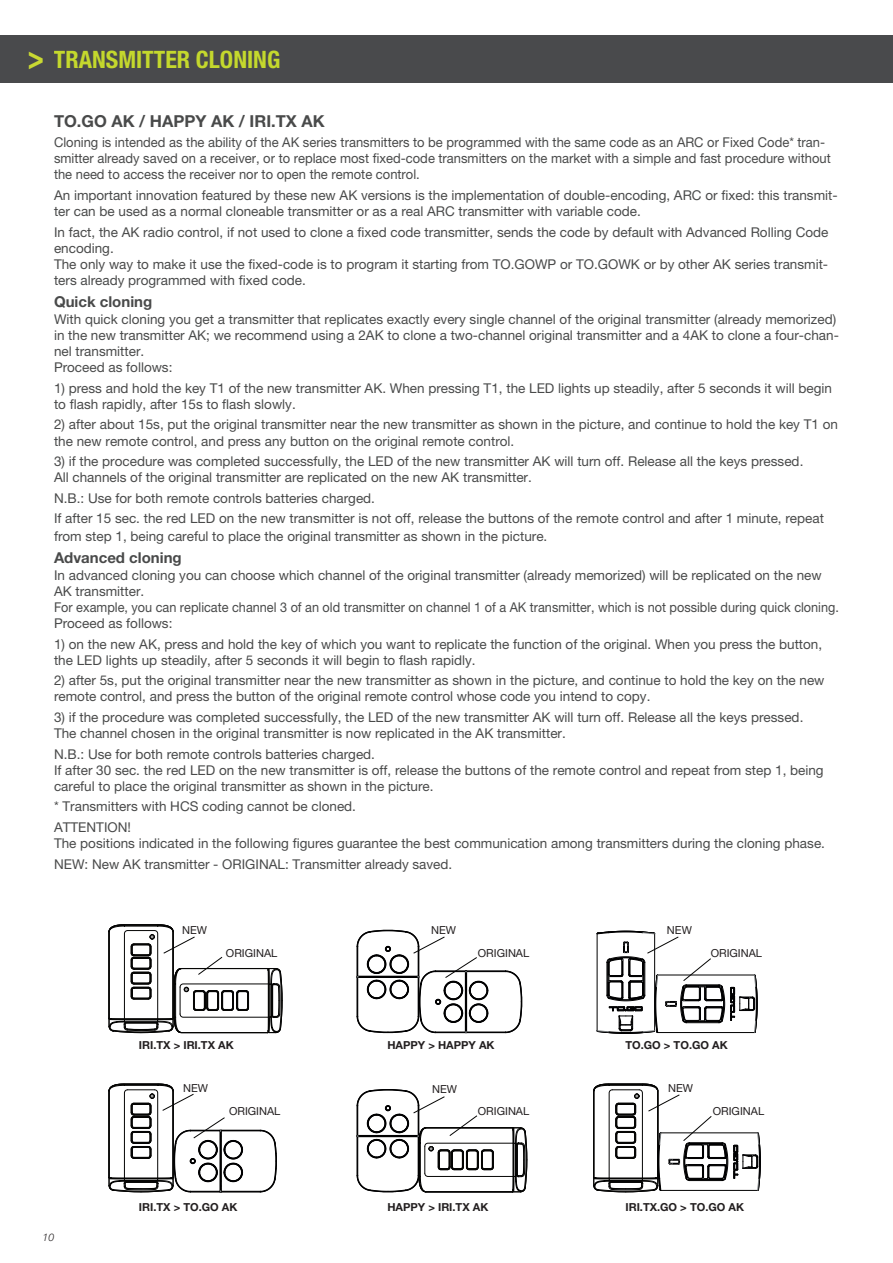
<style>
.page{position:relative;width:893px;height:1263px;background:#fff}
.page>*{position:absolute;margin:0;border:0;box-sizing:border-box;transform-origin:0 0}
.t1{font:700 condensed 24px "Helvetica Neue LT Pro";color:#c4d82d}
.t2{font:700 16.5px "Helvetica Neue LT Pro";color:#494a4a}
.t3{font:700 15px "Helvetica Neue LT Pro";color:#494a4a}
.t4{font:13.5px/16.2px "Helvetica Neue LT Pro";color:#494a4a}
.t5{font:13.5px/16.2px "Helvetica Neue LT Pro";color:#494a4a;scale:.96 1}
.t6{font:700 11.1px "Helvetica Neue LT Pro";color:#231f20}
.t7{font:11.1px "Helvetica Neue LT Pro";color:#231f20}
.t8{font:italic 300 10.5px "Helvetica Neue LT Pro";color:#231f20}
.s1{font-stretch:normal;font-size:33.75px;color:#c9d932}
</style>
<div class="page">
<div style="left:54px;top:35px;width:839px;height:48px;background:#494a4c"></div>
<div style="left:0;top:35px;width:54px;height:48px;background:#494a4c"></div>
<svg style="left:357px;top:1089px;width:170px;height:104px"></svg>
<hr style="left:466px;top:1032px;width:40px;height:1px;background:#000001">
<hr style="left:466px;top:971px;width:40px;height:1px;background:#000001">
<svg style="left:505px;top:970px;width:17px;height:63px"></svg>
<svg style="left:357px;top:930px;width:131px;height:103px"></svg>
<svg style="left:108px;top:924px;width:175px;height:269px"></svg>
<svg style="left:596px;top:930px;width:162px;height:104px"></svg>
<svg style="left:593px;top:1083px;width:168px;height:110px"></svg>
<h1 class="t1" style="left:28px;top:45px;width:254px"><span class="s1">&gt;</span> TRANSMITTER CLONING</h1>
<p class="t2" style="left:54px;top:110px;width:272px">TO.GO AK / HAPPY AK / IRI.TX AK</p>
<p class="t5" style="left:54px;top:134px;width:811px">Cloning is intended as the ability of the AK series transmitters to be programmed with the same code as an ARC or Fixed Code* tran&shy;smitter already saved on a receiver, or to replace most fixed-code transmitters on the market with a simple and fast procedure without the need to access the receiver nor to open the remote control.</p>
<p class="t4" style="left:54px;top:187px;width:785px">An important innovation featured by these new AK versions is the implementation of double-encoding, ARC or fixed: this transmit&shy;ter can be used as a normal cloneable transmitter or as a real ARC transmitter with variable code.</p>
<p class="t4" style="left:54px;top:223px;width:776px">In fact, the AK radio control, if not used to clone a fixed code transmitter, sends the code by default with Advanced Rolling Code encoding.<br>The only way to make it use the fixed-code is to program it starting from TO.GOWP or TO.GOWK or by other AK series transmit&shy;ters already programmed with fixed code.</p>
<p class="t3" style="left:54px;top:293px;width:100px">Quick cloning</p>
<p class="t4" style="left:54px;top:310px;width:786px">With quick cloning you get a transmitter that replicates exactly every single channel of the original transmitter (already memorized) in the new transmitter AK; we recommend using a 2AK to clone a two-channel original transmitter and a 4AK to clone a four-chan&shy;nel transmitter.<br>Proceed as follows:</p>
<p class="t4" style="left:54px;top:380px;width:779px">1) press and hold the key T1 of the new transmitter AK. When pressing T1, the LED lights up steadily, after 5 seconds it will begin to flash rapidly, after 15s to flash slowly.</p>
<p class="t4" style="left:54px;top:416px;width:785px">2) after about 15s, put the original transmitter near the new transmitter as shown in the picture, and continue to hold the key T1 on the new remote control, and press any button on the original remote control.</p>
<p class="t4" style="left:54px;top:453px;width:751px">3) if the procedure was completed successfully, the LED of the new transmitter AK will turn off. Release all the keys pressed.<br>All channels of the original transmitter are replicated on the new AK transmitter.</p>
<p class="t4" style="left:54px;top:487px;width:771px;line-height:20.4px">N.B.: Use for both remote controls batteries charged.<br>If after 15 sec. the red LED on the new transmitter is not off, release the buttons of the remote control and after 1 minute, repeat</p>
<p class="t4" style="left:54px;top:528px;width:495px">from step 1, being careful to place the original transmitter as shown in the picture.</p>
<p class="t3" style="left:54px;top:549px;width:129px">Advanced cloning</p>
<p class="t4" style="left:54px;top:566px;width:786px">In advanced cloning you can choose which channel of the original transmitter (already memorized) will be replicated on the new AK transmitter.<br>For example, you can replicate channel 3 of an old transmitter on channel 1 of a AK transmitter, which is not possible during quick cloning.<br>Proceed as follows:</p>
<p class="t4" style="left:54px;top:635px;width:770px">1) on the new AK, press and hold the key of which you want to replicate the function of the original. When you press the button, the LED lights up steadily, after 5 seconds it will begin to flash rapidly.</p>
<p class="t4" style="left:54px;top:672px;width:772px">2) after 5s, put the original transmitter near the new transmitter as shown in the picture, and continue to hold the key on the new remote control, and press the button of the original remote control whose code you intend to copy.</p>
<p class="t4" style="left:54px;top:709px;width:751px">3) if the procedure was completed successfully, the LED of the new transmitter AK will turn off. Release all the keys pressed.<br>The channel chosen in the original transmitter is now replicated in the AK transmitter.</p>
<p class="t4" style="left:54px;top:745px;width:771px">N.B.: Use for both remote controls batteries charged.<br>If after 30 sec. the red LED on the new transmitter is off, release the buttons of the remote control and repeat from step 1, being careful to place the original transmitter as shown in the picture.</p>
<p class="t4" style="left:54px;top:796px;width:304px;line-height:20.4px">* Transmitters with HCS coding cannot be cloned.<br>ATTENTION!</p>
<p class="t4" style="left:54px;top:833px;width:772px;line-height:20.4px">The positions indicated in the following figures guarantee the best communication among transmitters during the cloning phase.<br>NEW: New AK transmitter - ORIGINAL: Transmitter already saved.</p>
<p class="t8" style="left:43px;top:1231px;width:13px">10</p>
<p class="t7" style="left:182px;top:923px;width:26px">NEW</p>
<p class="t7" style="left:226px;top:946px;width:53px">ORIGINAL</p>
<p class="t6" style="left:139px;top:1038px;width:96px">IRI.TX &gt; IRI.TX AK</p>
<p class="t7" style="left:183px;top:1081px;width:26px">NEW</p>
<p class="t7" style="left:229px;top:1105px;width:53px">ORIGINAL</p>
<p class="t6" style="left:139px;top:1200px;width:100px">IRI.TX &gt; TO.GO AK</p>
<p class="t7" style="left:431px;top:923px;width:26px">NEW</p>
<p class="t7" style="left:667px;top:923px;width:26px">NEW</p>
<p class="t7" style="left:478px;top:946px;width:53px">ORIGINAL</p>
<p class="t7" style="left:711px;top:946px;width:53px">ORIGINAL</p>
<p class="t6" style="left:387px;top:1038px;width:109px">HAPPY &gt; HAPPY AK</p>
<p class="t6" style="left:625px;top:1038px;width:104px">TO.GO &gt; TO.GO AK</p>
<p class="t7" style="left:432px;top:1082px;width:26px">NEW</p>
<p class="t7" style="left:668px;top:1081px;width:26px">NEW</p>
<p class="t7" style="left:478px;top:1105px;width:53px">ORIGINAL</p>
<p class="t7" style="left:713px;top:1105px;width:53px">ORIGINAL</p>
<p class="t6" style="left:387px;top:1200px;width:102px">HAPPY &gt; IRI.TX AK</p>
<p class="t6" style="left:625px;top:1200px;width:120px">IRI.TX.GO &gt; TO.GO AK</p>
</div>
